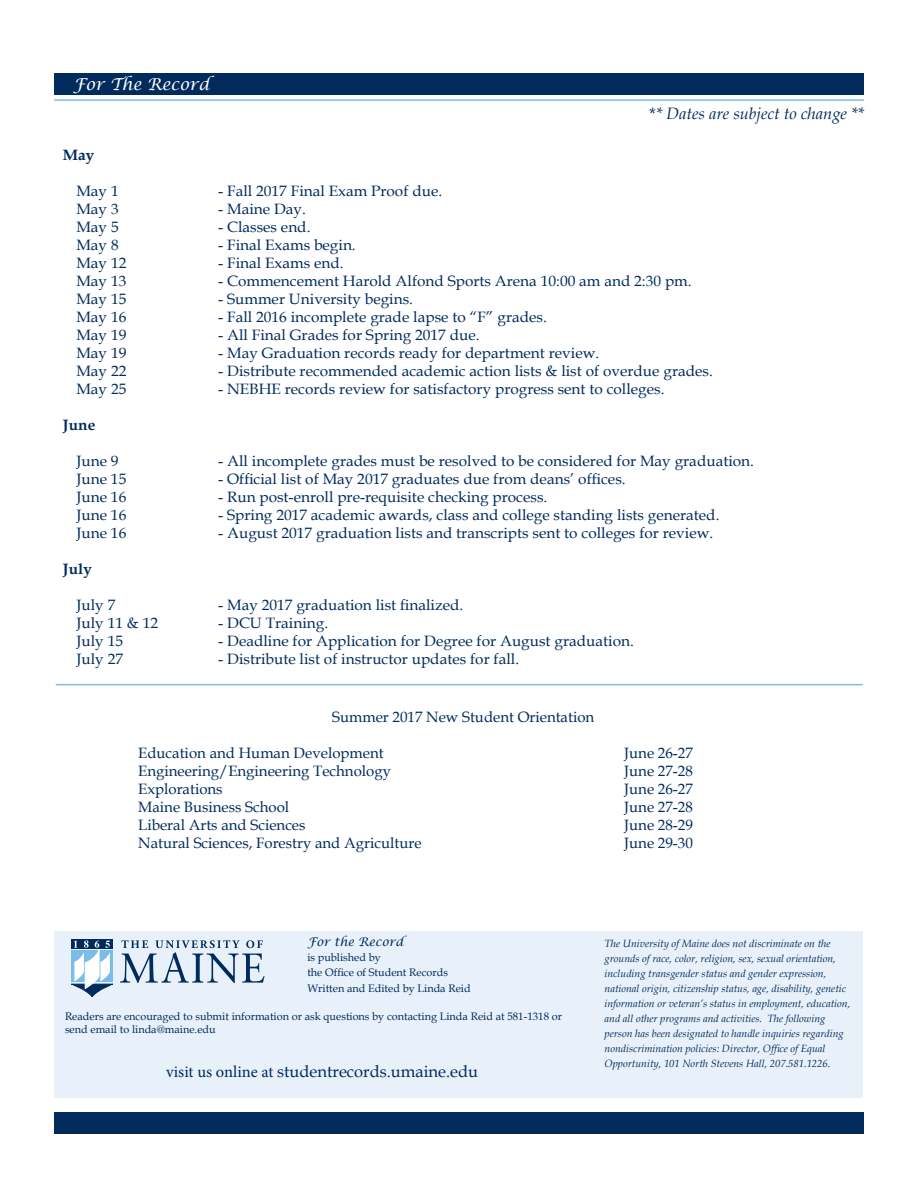
<style>
.page{position:relative;width:918px;height:1188px;background:#fff}
.page>*{position:absolute;margin:0;border:0;box-sizing:border-box;transform-origin:0 0}
.t1{font:16.5px "Book Antiqua";color:#002b5c}
.t2{font:italic 16.5px "Book Antiqua";color:#002b5c}
.t3{font:italic 16.5px "Lucida Calligraphy";color:#fff}
.t4{font:15px "Book Antiqua";color:#002b5c}
.t5{font:700 15px "Book Antiqua";color:#002b5c}
.t6{font:italic 12px "Lucida Calligraphy";color:#002b5c}
.t7{font:10.8px/15px "Book Antiqua";color:#002b5c}
.t8{font:italic 10.5px/15px "Book Antiqua";color:#002b5c}
.s1{font-style:normal}
.s2{font-family:"Minion Pro"}
</style>
<div class="page">
<div style="left:54px;top:73px;width:810px;height:22px;background:#002b5c"></div>
<div style="left:55px;top:931px;width:808px;height:166px;background:#e8f1fa"></div>
<div style="left:54px;top:1112px;width:810px;height:22px;background:#002b5c"></div>
<hr style="left:54px;top:99px;width:810px;height:2px;background:#79bde8">
<svg style="left:120px;top:940px;width:145px;height:43px"></svg>
<svg style="left:71px;top:939px;width:42px;height:2px"></svg>
<svg style="left:71px;top:941px;width:42px;height:56px"></svg>
<hr style="left:56px;top:684px;width:807px;height:1px;background:#79bde8">
<p class="t3" style="left:73px;top:74px;width:138px">For The Record</p>
<p class="t2" style="left:649px;top:101px;width:216px"><span class="s1">*</span>* Dates are subject to change **</p>
<p class="t5" style="left:63px;top:144px;width:33px">May</p>
<p class="t4" style="left:76px;top:180px;width:44px">May 1</p>
<p class="t4" style="left:218px;top:180px;width:226px">- Fall 2017 Final Exam Proof due.</p>
<p class="t4" style="left:76px;top:198px;width:44px">May 3</p>
<p class="t4" style="left:218px;top:198px;width:89px">- Maine Day.</p>
<p class="t4" style="left:76px;top:216px;width:44px">May 5</p>
<p class="t4" style="left:218px;top:216px;width:94px">- Classes end.</p>
<p class="t4" style="left:76px;top:234px;width:44px">May 8</p>
<p class="t4" style="left:218px;top:234px;width:139px">- Final Exams begin.</p>
<p class="t4" style="left:76px;top:252px;width:52px">May 12</p>
<p class="t4" style="left:218px;top:252px;width:127px">- Final Exams end.</p>
<p class="t4" style="left:76px;top:270px;width:52px">May 13</p>
<p class="t4" style="left:218px;top:270px;width:475px">- Commencement Harold Alfond Sports Arena 10:00 am and 2:30 pm.</p>
<p class="t4" style="left:76px;top:288px;width:52px">May 15</p>
<p class="t4" style="left:218px;top:288px;width:196px">- Summer University begins.</p>
<p class="t4" style="left:76px;top:306px;width:52px">May 16</p>
<p class="t4" style="left:218px;top:306px;width:330px">- Fall 2016 incomplete grade lapse to “F” grades.</p>
<p class="t4" style="left:76px;top:324px;width:52px">May 19</p>
<p class="t4" style="left:218px;top:324px;width:263px">- All Final Grades for Spring 2017 due.</p>
<p class="t4" style="left:76px;top:342px;width:52px">May 19</p>
<p class="t4" style="left:218px;top:342px;width:383px">- May Graduation records ready for department review.</p>
<p class="t4" style="left:76px;top:360px;width:52px">May 22</p>
<p class="t4" style="left:218px;top:360px;width:496px">- Distribute recommended academic action lists &amp; list of overdue grades.</p>
<p class="t4" style="left:76px;top:378px;width:52px">May 25</p>
<p class="t4" style="left:218px;top:378px;width:448px">- NEBHE records review for satisfactory progress sent to colleges.</p>
<p class="t5" style="left:63px;top:414px;width:34px">June</p>
<p class="t4" style="left:76px;top:450px;width:44px">June 9</p>
<p class="t4" style="left:218px;top:450px;width:537px">- All incomplete grades must be resolved to be considered for May graduation.</p>
<p class="t4" style="left:76px;top:468px;width:51px">June 15</p>
<p class="t4" style="left:218px;top:468px;width:409px">- Official list of May 2017 graduates due from deans’ offices.</p>
<p class="t4" style="left:76px;top:486px;width:51px">June 16</p>
<p class="t4" style="left:218px;top:486px;width:331px">- Run post-enroll pre-requisite checking process.</p>
<p class="t4" style="left:76px;top:504px;width:51px">June 16</p>
<p class="t4" style="left:218px;top:504px;width:503px">- Spring 2017 academic awards, class and college standing lists generated.</p>
<p class="t4" style="left:76px;top:522px;width:51px">June 16</p>
<p class="t4" style="left:218px;top:522px;width:497px">- August 2017 graduation lists and transcripts sent to colleges for review.</p>
<p class="t5" style="left:63px;top:558px;width:31px">July</p>
<p class="t4" style="left:76px;top:594px;width:40px">July 7</p>
<p class="t4" style="left:218px;top:594px;width:247px">- May 2017 graduation list finalized.</p>
<p class="t4" style="left:76px;top:612px;width:83px">July 11 &amp; 12</p>
<p class="t4" style="left:218px;top:612px;width:112px">- DCU Training.</p>
<p class="t4" style="left:76px;top:630px;width:48px">July 15</p>
<p class="t4" style="left:218px;top:630px;width:417px">- Deadline for Application for Degree for August graduation.</p>
<p class="t4" style="left:76px;top:648px;width:48px">July 27</p>
<p class="t4" style="left:218px;top:648px;width:303px">- Distribute list of instructor updates for fall.</p>
<p class="t4" style="left:332px;top:707px;width:264px">Summer 2017 New Student Orientation</p>
<p class="t4" style="left:138px;top:743px;width:247px">Education and Human Development</p>
<p class="t4" style="left:624px;top:743px;width:70px">June 26-27</p>
<p class="t4" style="left:138px;top:761px;width:254px">Engineering/Engineering Technology</p>
<p class="t4" style="left:624px;top:761px;width:70px">June 27-28</p>
<p class="t4" style="left:138px;top:779px;width:86px">Explorations</p>
<p class="t4" style="left:624px;top:779px;width:70px">June 26-27</p>
<p class="t4" style="left:138px;top:797px;width:153px">Maine Business School</p>
<p class="t4" style="left:624px;top:797px;width:70px">June 27-28</p>
<p class="t4" style="left:138px;top:815px;width:169px">Liberal Arts and Sciences</p>
<p class="t4" style="left:624px;top:815px;width:70px">June 28-29</p>
<p class="t4" style="left:138px;top:833px;width:285px">Natural Sciences, Forestry and Agriculture</p>
<p class="t4" style="left:624px;top:833px;width:70px">June 29-30</p>
<p class="t6" style="left:307px;top:934px;width:98px">For the Record</p>
<p class="t7" style="left:307px;top:949px;width:142px">is published by<br>the Office of Student Records</p>
<p class="t7" style="left:307px;top:981px;width:165px">Written and Edited by Linda Reid</p>
<p class="t7" style="left:65px;top:1009px;width:499px;line-height:13.5px">Readers are encouraged to submit information or ask questions by contacting Linda Reid at 581-1318 or send email to linda@maine.edu</p>
<p class="t1" style="left:166px;top:1060px;width:313px"><span class="s2">visit us online at</span> studentrecords.umaine.edu</p>
<p class="t8" style="left:605px;top:936px;width:247px">The University of Maine does not discriminate on the grounds of race, color, religion, sex, sexual orientation, including transgender status and gender expression, national origin, citizenship status, age, disability, genetic information or veteran’s status in employment, education, and all other programs and activities. The following person has been designated to handle inquiries regarding nondiscrimination policies: Director, Office of Equal Opportunity, 101 North Stevens Hall, 207.581.1226.</p>
</div>
